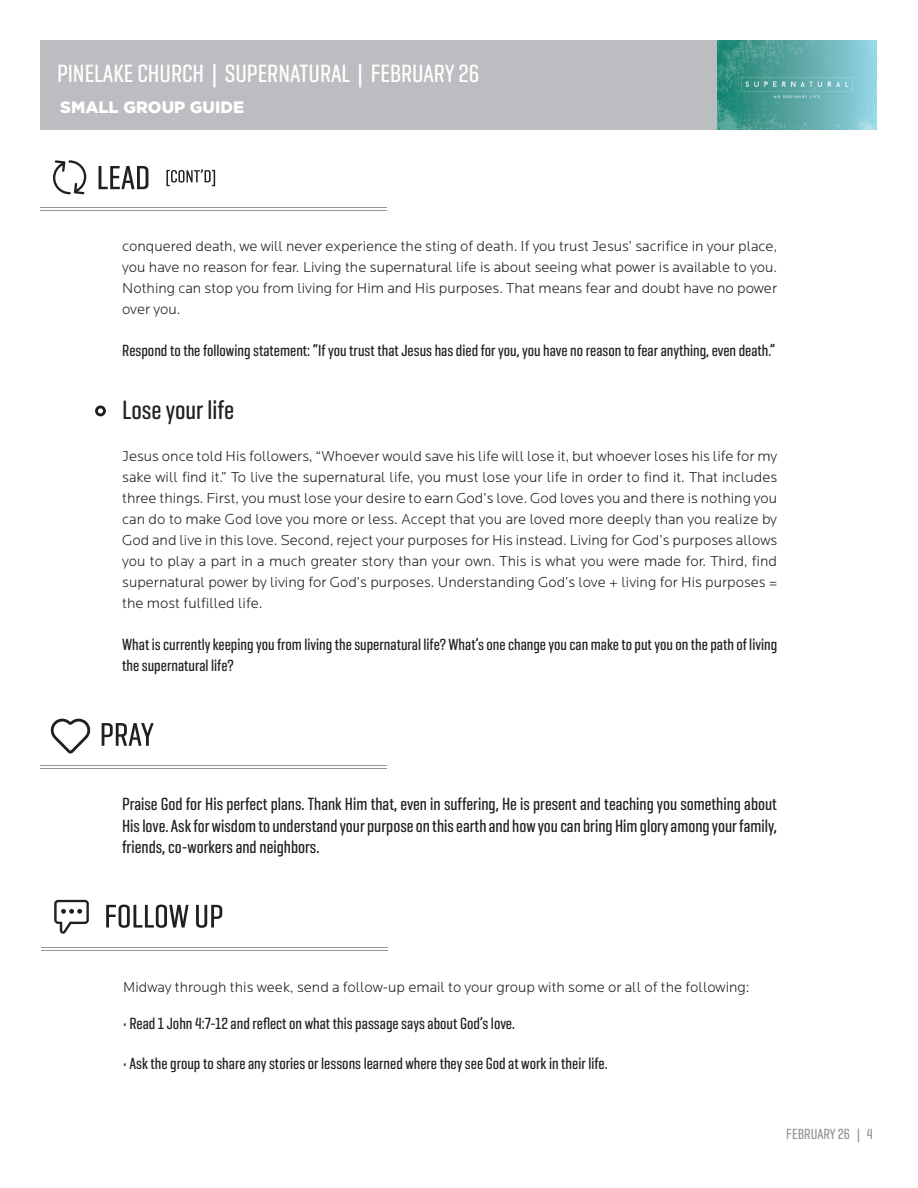
<style>
.page{position:relative;width:918px;height:1188px;background:#fff}
.page>*{position:absolute;margin:0;border:0;box-sizing:border-box;transform-origin:0 0}
.t1{font:500 27px "Geogrotesque Comp";color:#231f20}
.t2{font:500 25.5px "Geogrotesque Comp";color:#fff}
.t3{font:500 18px/21.6px "Geogrotesque Comp";color:#231f20;text-align:justify}
.t4{font:500 16.5px/21px "Geogrotesque Comp";color:#231f20}
.t5{font:900 16.5px "Gotham";color:#fff}
.t6{font:300 15px/21px "Locator";color:#231f20;text-align:justify}
.t7{font:500 15px "Geogrotesque Comp";color:#939598}
</style>
<div class="page">
<div style="left:40px;top:40px;width:836px;height:90px;background:#bcbdc0"></div>
<svg style="left:95px;top:406px;width:11px;height:10px"></svg>
<hr style="left:40px;top:207px;width:347px;height:1px;background:#939598">
<hr style="left:40px;top:210px;width:347px;height:1px;background:#939598">
<svg style="left:99px;top:166px;width:49px;height:23px"></svg>
<svg style="left:53px;top:160px;width:33px;height:34px"></svg>
<hr style="left:40px;top:765px;width:347px;height:1px;background:#939598">
<hr style="left:40px;top:768px;width:347px;height:1px;background:#939598">
<svg style="left:50px;top:719px;width:41px;height:35px"></svg>
<svg style="left:102px;top:723px;width:52px;height:23px"></svg>
<img style="left:718px;top:40px;width:159px;height:90px">
<svg style="left:166px;top:169px;width:49px;height:17px"></svg>
<svg style="left:106px;top:905px;width:83px;height:23px"></svg>
<svg style="left:196px;top:905px;width:26px;height:23px"></svg>
<hr style="left:42px;top:947px;width:346px;height:1px;background:#939598">
<hr style="left:42px;top:950px;width:346px;height:1px;background:#939598">
<svg style="left:54px;top:900px;width:35px;height:34px"></svg>
<h2 class="t2" style="left:57px;top:57px;width:424px">PINELAKE CHURCH | SUPERNATURAL | FEBRUARY 26</h2>
<p class="t5" style="left:60px;top:95px;width:185px">SMALL GROUP GUIDE</p>
<p class="t6" style="left:122px;top:236px;width:657px">conquered death, we will never experience the sting of death. If you trust Jesus’ sacrifice in your place, you have no reason for fear. Living the supernatural life is about seeing what power is available to you.<br>Nothing can stop you from living for Him and His purposes. That means fear and doubt have no power over you.</p>
<p class="t4" style="left:122px;top:340px;width:655px">Respond to the following statement: “If you trust that Jesus has died for you, you have no reason to fear anything, even death.”</p>
<h1 class="t1" style="left:122px;top:393px;width:113px">Lose your life</h1>
<p class="t6" style="left:122px;top:446px;width:657px">Jesus once told His followers, “Whoever would save his life will lose it, but whoever loses his life for my sake will find it.” To live the supernatural life, you must lose your life in order to find it. That includes three things. First, you must lose your desire to earn God’s love. God loves you and there is nothing you can do to make God love you more or less. Accept that you are loved more deeply than you realize by God and live in this love. Second, reject your purposes for His instead. Living for God’s purposes allows you to play a part in a much greater story than your own. This is what you were made for. Third, find supernatural power by living for God’s purposes. Understanding God’s love + living for His purposes = the most fulfilled life.</p>
<p class="t4" style="left:122px;top:634px;width:657px">What is currently keeping you from living the supernatural life? What’s one change you can make to put you on the path of living the supernatural life?</p>
<p class="t3" style="left:122px;top:793px;width:656px">Praise God for His perfect plans. Thank Him that, even in suffering, He is present and teaching you something about His love. Ask for wisdom to understand your purpose on this earth and how you can bring Him glory among your family, friends, co-workers and neighbors.</p>
<p class="t6" style="left:123px;top:976px;width:628px">Midway through this week, send a follow-up email to your group with some or all of the following:</p>
<p class="t4" style="left:123px;top:1013px;width:393px">• Read 1 John 4:7-12 and reflect on what this passage says about God’s love.</p>
<p class="t4" style="left:123px;top:1053px;width:486px">• Ask the group to share any stories or lessons learned where they see God at work in their life.</p>
<p class="t7" style="left:786px;top:1124px;width:88px">FEBRUARY 26 | 4</p>
</div>
